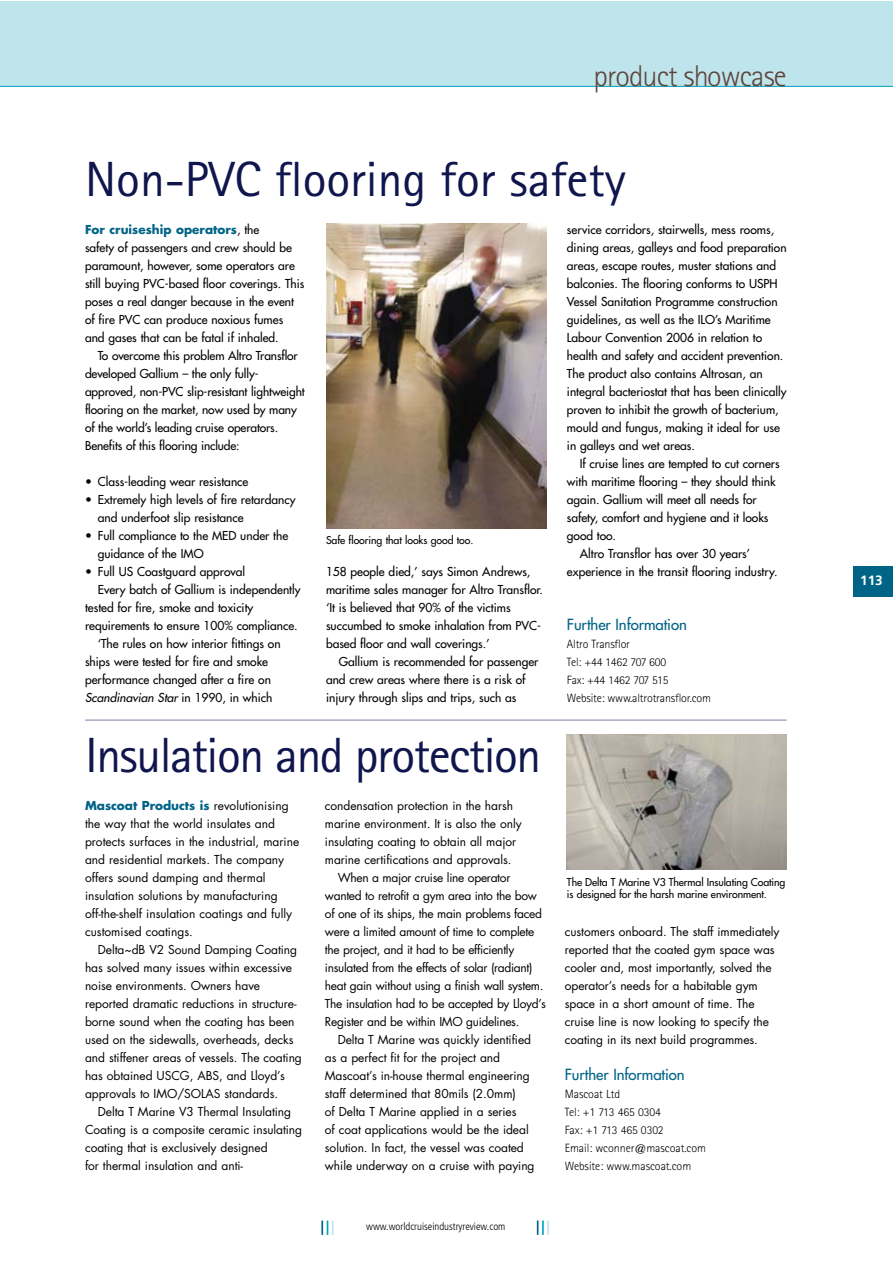
<style>
.page{position:relative;width:893px;height:1263px;background:#fff}
.page>*{position:absolute;margin:0;border:0;box-sizing:border-box;transform-origin:0 0}
.t1{font:49.5px "Rotis Sans Serif Std";color:#0f164d}
.t2{font:49.5px "Rotis Sans Serif Std";letter-spacing:-.03em;color:#0f164d}
.t3{font:300 30px "Rotis Sans Serif Std";letter-spacing:-.03em;color:#5f433a}
.t4{font:500 15px "Futura Std";letter-spacing:-.005em;color:#006486}
.t5{font:700 13.5px "Frutiger LT Std";color:#fff}
.t6{font:500 12px/18px "Futura Std";color:#000}
.t7{font:12px/18px "Futura Std";letter-spacing:-.005em;color:#000}
.t8{font:12px "Futura Std";letter-spacing:-.025em;color:#000}
.t9{font:300 12px/18px "Rotis Sans Serif Std";letter-spacing:-.015em;color:#000}
.t10{font:italic 500 12px "Futura Std";color:#000}
.t11{font:500 10.5px/12.6px "Futura Std";letter-spacing:-.01em;color:#000}
.t12{font:300 condensed 10.5px "Frutiger LT Std";color:#000}
.s1{font-weight:700;color:#006486}
.s2{font-style:normal}
</style>
<div class="page">
<div style="left:0;top:1px;width:892px;height:85px;background:#bee5eb"></div>
<div style="left:853px;top:566px;width:39px;height:30px;background:#006486"></div>
<svg style="left:321px;top:1220px;width:13px;height:15px"></svg>
<svg style="left:537px;top:1220px;width:12px;height:15px"></svg>
<hr style="left:0;top:86px;width:892px;height:1px;background:#00a4bf">
<img style="left:326px;top:223px;width:221px;height:305px">
<hr style="left:85px;top:720px;width:702px;height:1px;background:#8082a7">
<img style="left:567px;top:735px;width:220px;height:134px">
<h2 class="t3" style="left:593px;top:59px;width:195px">product showcase</h2>
<h1 class="t1" style="left:85px;top:150px;width:542px">Non-PVC flooring for safety</h1>
<p class="t6" style="left:85px;top:221px;width:221px"><span class="s1">For cruiseship operators</span>, the<br>safety of passengers and crew should be paramount, however, some operators are still buying PVC-based floor coverings. This poses a real danger because in the event of fire PVC can produce noxious fumes and gases that can be fatal if inhaled.</p>
<p class="t6" style="left:85px;top:347px;width:221px;text-indent:13px">To overcome this problem Altro Transflor developed Gallium – the only fully&shy;approved, non-PVC slip-resistant lightweight flooring on the market, now used by many of the world’s leading cruise operators.<br>Benefits of this flooring include:</p>
<p class="t6" style="left:85px;top:473px;width:165px">• Class-leading wear resistance</p>
<p class="t6" style="left:98px;top:491px;width:199px;text-indent:-13px">• Extremely high levels of fire retardancy and underfoot slip resistance</p>
<p class="t6" style="left:98px;top:527px;width:192px;text-indent:-13px">• Full compliance to the MED under the guidance of the IMO</p>
<p class="t6" style="left:85px;top:563px;width:162px">• Full US Coastguard approval</p>
<p class="t6" style="left:98px;top:581px;width:204px">Every batch of Gallium is independently</p>
<p class="t6" style="left:85px;top:599px;width:170px">tested for fire, smoke and toxicity</p>
<p class="t6" style="left:85px;top:617px;width:214px">requirements to ensure 100% compliance.</p>
<p class="t6" style="left:98px;top:635px;width:184px">‘The rules on how interior fittings on</p>
<p class="t6" style="left:85px;top:653px;width:185px">ships were tested for fire and smoke</p>
<p class="t6" style="left:85px;top:671px;width:187px">performance changed after a fire on</p>
<p class="t10" style="left:85px;top:690px;width:189px">Scandinavian Star <span class="s2">in 1990, in which</span></p>
<p class="t6" style="left:567px;top:221px;width:221px">service corridors, stairwells, mess rooms, dining areas, galleys and food preparation areas, escape routes, muster stations and balconies. The flooring conforms to USPH Vessel Sanitation Programme construction guidelines, as well as the ILO’s Maritime Labour Convention 2006 in relation to health and safety and accident prevention.<br>The product also contains Altrosan, an integral bacteriostat that has been clinically proven to inhibit the growth of bacterium, mould and fungus, making it ideal for use in galleys and wet areas.</p>
<p class="t6" style="left:580px;top:455px;width:201px">If cruise lines are tempted to cut corners</p>
<p class="t6" style="left:567px;top:473px;width:210px">with maritime flooring – they should think</p>
<p class="t6" style="left:567px;top:491px;width:191px">again. Gallium will meet all needs for</p>
<p class="t6" style="left:567px;top:509px;width:203px">safety, comfort and hygiene and it looks</p>
<p class="t6" style="left:567px;top:527px;width:51px">good too.</p>
<p class="t6" style="left:580px;top:545px;width:172px">Altro Transflor has over 30 years’</p>
<p class="t6" style="left:567px;top:563px;width:212px">experience in the transit flooring industry.</p>
<p class="t4" style="left:567px;top:615px;width:121px">Further Information</p>
<p class="t9" style="left:567px;top:635px;width:145px">Altro Transflor<br>Tel: +44 1462 707 600<br>Fax: +44 1462 707 515<br>Website: www.altrotransflor.com</p>
<p class="t11" style="left:326px;top:534px;width:149px">Safe flooring that looks good too.</p>
<p class="t6" style="left:326px;top:563px;width:219px">158 people died,’ says Simon Andrews, maritime sales manager for Altro Transflor. ‘It is believed that 90% of the victims succumbed to smoke inhalation from PVC&shy;based floor and wall coverings.’</p>
<p class="t6" style="left:326px;top:653px;width:214px;text-indent:13px">Gallium is recommended for passenger and crew areas where there is a risk of injury through slips and trips, such as</p>
<h1 class="t2" style="left:85px;top:726px;width:458px">Insulation and protection</h1>
<p class="t7" style="left:85px;top:797px;width:216px"><span class="s1">Mascoat Products is</span> revolutionising the way that the world insulates and protects surfaces in the industrial, marine and residential markets. The company offers sound damping and thermal insulation solutions by manufacturing off-the-shelf insulation coatings and fully customised coatings.</p>
<p class="t7" style="left:85px;top:941px;width:218px;text-indent:13px">Delta~dB V2 Sound Damping Coating has solved many issues within excessive noise environments. Owners have reported dramatic reductions in structure&shy;borne sound when the coating has been used on the sidewalls, overheads, decks and stiffener areas of vessels. The coating has obtained USCG, ABS, and Lloyd’s approvals to IMO/SOLAS standards.</p>
<p class="t7" style="left:85px;top:1103px;width:219px;text-indent:13px">Delta T Marine V3 Thermal Insulating Coating is a composite ceramic insulating coating that is exclusively designed<br>for thermal insulation and anti-</p>
<p class="t7" style="left:325px;top:797px;width:190px">condensation protection in the harsh</p>
<p class="t7" style="left:325px;top:815px;width:198px">marine environment. It is also the only</p>
<p class="t7" style="left:325px;top:833px;width:193px">insulating coating to obtain all major</p>
<p class="t7" style="left:325px;top:851px;width:188px">marine certifications and approvals.</p>
<p class="t8" style="left:338px;top:870px;width:174px">When a major cruise line operator</p>
<p class="t8" style="left:325px;top:888px;width:213px">wanted to retrofit a gym area into the bow</p>
<p class="t8" style="left:325px;top:906px;width:219px">of one of its ships, the main problems faced</p>
<p class="t8" style="left:325px;top:924px;width:211px">were a limited amount of time to complete</p>
<p class="t8" style="left:325px;top:942px;width:191px">the project, and it had to be efficiently</p>
<p class="t8" style="left:325px;top:960px;width:209px">insulated from the effects of solar (radiant)</p>
<p class="t8" style="left:325px;top:978px;width:220px">heat gain without using a finish wall system.</p>
<p class="t8" style="left:325px;top:996px;width:222px">The insulation had to be accepted by Lloyd’s</p>
<p class="t8" style="left:325px;top:1014px;width:196px">Register and be within IMO guidelines.</p>
<p class="t7" style="left:338px;top:1031px;width:195px">Delta T Marine was quickly identified</p>
<p class="t7" style="left:325px;top:1049px;width:177px">as a perfect fit for the project and</p>
<p class="t7" style="left:325px;top:1067px;width:206px">Mascoat’s in-house thermal engineering</p>
<p class="t7" style="left:325px;top:1085px;width:193px">staff determined that 80mils (2.0mm)</p>
<p class="t7" style="left:325px;top:1103px;width:193px">of Delta T Marine applied in a series</p>
<p class="t7" style="left:325px;top:1121px;width:205px">of coat applications would be the ideal</p>
<p class="t7" style="left:325px;top:1139px;width:200px">solution. In fact, the vessel was coated</p>
<p class="t7" style="left:325px;top:1157px;width:211px">while underway on a cruise with paying</p>
<p class="t11" style="left:567px;top:876px;width:220px">The Delta T Marine V3 Thermal Insulating Coating is designed for the harsh marine environment.</p>
<p class="t7" style="left:565px;top:923px;width:216px">customers onboard. The staff immediately reported that the coated gym space was cooler and, most importantly, solved the operator’s needs for a habitable gym space in a short amount of time. The cruise line is now looking to specify the coating in its next build programmes.</p>
<p class="t4" style="left:565px;top:1065px;width:121px">Further Information</p>
<p class="t9" style="left:565px;top:1085px;width:143px">Mascoat Ltd<br>Tel: +1 713 465 0304<br>Fax: +1 713 465 0302<br>Email: wconner@mascoat.com<br>Website: www.mascoat.com</p>
<p class="t12" style="left:366px;top:1220px;width:141px">www.worldcruiseindustryreview.com</p>
<p class="t5" style="left:860px;top:572px;width:24px">113</p>
</div>
